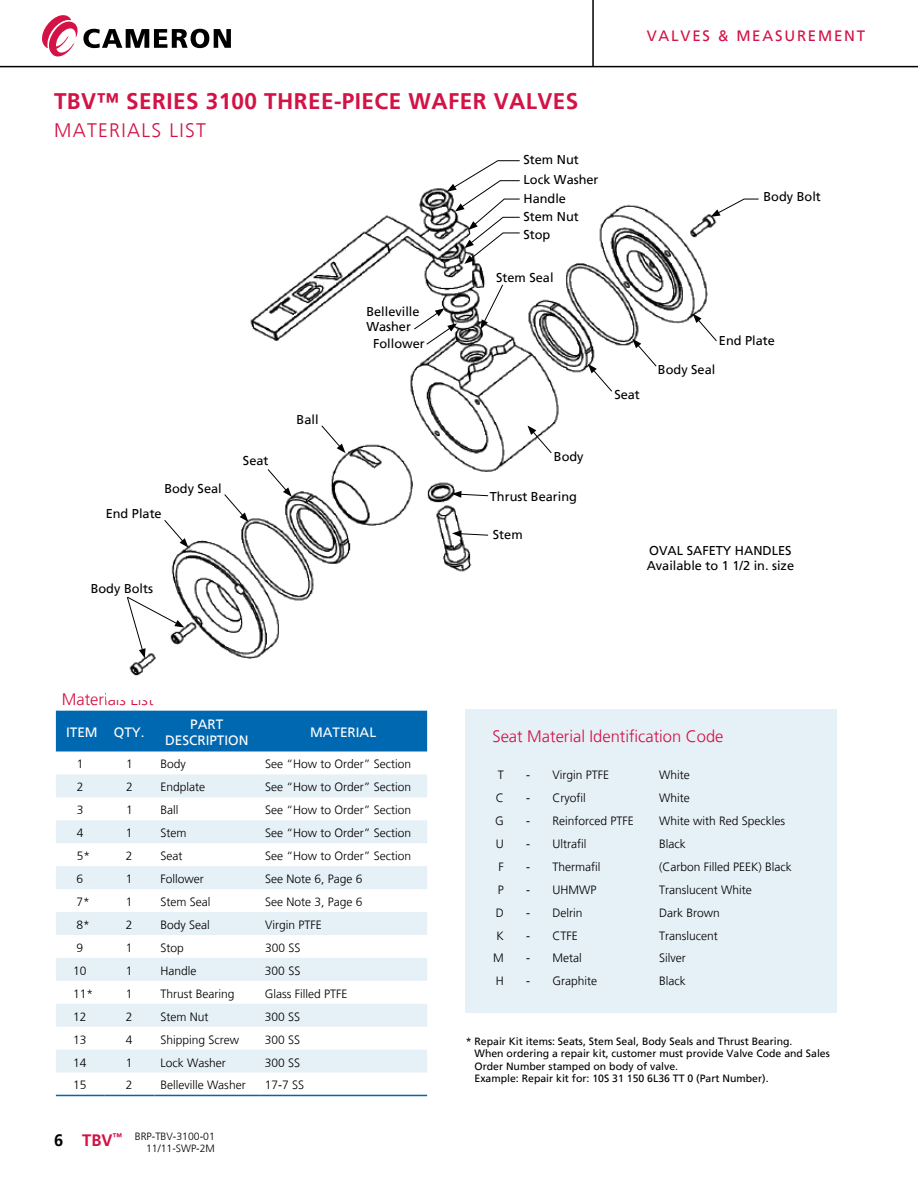
<style>
.page{position:relative;width:918px;height:1188px;background:#fff}
.page>*{position:absolute;margin:0;border:0;box-sizing:border-box;transform-origin:0 0}
.t1{font:700 22.5px "Frutiger";letter-spacing:.02em;color:#d31245}
.t2{font:300 19.5px "Frutiger";letter-spacing:.07em;color:#d31245}
.t3{font:300 16.5px "Frutiger";color:#d31245}
.t4{font:700 16.5px "Frutiger";color:#d31245}
.t5{font:700 16.5px "Frutiger";color:#000}
.t6{font:15px "Frutiger Roman";letter-spacing:.12em;color:#d31245}
.t7{font:13.5px/16.2px "Frutiger Roman";color:#fff;text-align:center}
.t8{font:12.75px/15.3px "Frutiger Roman";color:#000}
.t9{font:300 12px "Frutiger";color:#000}
.t10{font:10.5px/12.6px "Frutiger Roman";color:#000}
.t11{font:300 10.5px/12.6px "Frutiger";color:#000;text-align:right}
</style>
<div class="page">
<hr style="left:0;top:66px;width:918px;height:1px;background:#000">
<hr style="left:592px;top:0;width:2px;height:67px;background:#000">
<svg style="left:42px;top:15px;width:189px;height:42px"></svg>
<div style="left:466px;top:709px;width:371px;height:303px;background:#e6f0f7"></div>
<div style="left:56px;top:711px;width:371px;height:40px;background:#0067b1"></div>
<svg style="left:56px;top:774px;width:371px;height:299px;fill:#e6f0f7"></svg>
<hr style="left:56px;top:1095px;width:48px;height:1px;background:#0067b1">
<hr style="left:104px;top:1095px;width:51px;height:1px;background:#0067b1">
<hr style="left:155px;top:1095px;width:104px;height:1px;background:#0067b1">
<hr style="left:259px;top:1095px;width:168px;height:1px;background:#0067b1">
<img style="left:129px;top:188px;width:588px;height:488px">
<svg style="left:481px;top:284px;width:23px;height:45px"></svg>
<svg style="left:632px;top:339px;width:25px;height:28px"></svg>
<svg style="left:447px;top:160px;width:73px;height:104px"></svg>
<svg style="left:711px;top:198px;width:48px;height:19px"></svg>
<svg style="left:588px;top:364px;width:25px;height:28px"></svg>
<svg style="left:693px;top:314px;width:24px;height:28px"></svg>
<svg style="left:527px;top:425px;width:25px;height:29px"></svg>
<svg style="left:321px;top:425px;width:25px;height:28px"></svg>
<svg style="left:267px;top:468px;width:25px;height:29px"></svg>
<svg style="left:224px;top:494px;width:24px;height:28px"></svg>
<svg style="left:164px;top:519px;width:24px;height:29px"></svg>
<svg style="left:127px;top:596px;width:57px;height:62px"></svg>
<svg style="left:452px;top:530px;width:37px;height:7px"></svg>
<svg style="left:452px;top:491px;width:37px;height:7px"></svg>
<svg style="left:413px;top:308px;width:44px;height:37px"></svg>
<p class="t6" style="left:647px;top:27px;width:220px">VALVES &amp; MEASUREMENT</p>
<h1 class="t1" style="left:54px;top:88px;width:321px">TBV™ SERIES 3100 THREE-PIECE</h1>
<h1 class="t1" style="left:408px;top:88px;width:38px">WAFER</h1>
<h1 class="t1" style="left:494px;top:88px;width:31px">VALVES</h1>
<h2 class="t2" style="left:54px;top:119px;width:143px">Materials List</h2>
<p class="t8" style="left:164px;top:480px;width:59px">Body Seal</p>
<p class="t8" style="left:106px;top:506px;width:57px">End Plate</p>
<p class="t8" style="left:243px;top:453px;width:27px">Seat</p>
<p class="t8" style="left:91px;top:581px;width:64px">Body Bolts</p>
<p class="t8" style="left:297px;top:412px;width:23px">Ball</p>
<p class="t8" style="left:366px;top:304px;width:55px">Belleville<br>Washer</p>
<p class="t8" style="left:373px;top:336px;width:53px">Follower</p>
<p class="t8" style="left:524px;top:150px;width:77px;line-height:20px">Stem Nut<br>Lock Washer</p>
<p class="t8" style="left:524px;top:189px;width:57px;line-height:18.3px">Handle<br>Stem Nut<br>Stop</p>
<p class="t8" style="left:496px;top:270px;width:59px">Stem Seal</p>
<p class="t8" style="left:554px;top:449px;width:31px">Body</p>
<p class="t8" style="left:490px;top:489px;width:89px">Thrust Bearing</p>
<p class="t8" style="left:493px;top:527px;width:31px">Stem</p>
<p class="t8" style="left:763px;top:189px;width:59px">Body Bolt</p>
<p class="t8" style="left:719px;top:333px;width:57px">End Plate</p>
<p class="t8" style="left:614px;top:387px;width:27px">Seat</p>
<p class="t8" style="left:658px;top:361px;width:59px">Body Seal</p>
<p class="t8" style="left:647px;top:543px;width:149px">OVAL SAFETY HANDLES<br>Available to 1 1/2 in. size</p>
<h3 class="t3" style="left:62px;top:690px;width:93px">Materials List</h3>
<p class="t7" style="left:66px;top:724px;width:80px">ITEM QTY.</p>
<p class="t7" style="left:165px;top:716px;width:85px">PART<br>DESCRIPTION</p>
<p class="t7" style="left:310px;top:724px;width:68px">MATERIAL</p>
<p class="t9" style="left:77px;top:757px;width:8px">1</p>
<p class="t9" style="left:126px;top:757px;width:8px">1</p>
<p class="t9" style="left:161px;top:757px;width:27px">Body</p>
<p class="t9" style="left:265px;top:757px;width:148px">See “How to Order” Section</p>
<p class="t9" style="left:77px;top:780px;width:8px">2</p>
<p class="t9" style="left:126px;top:780px;width:8px">2</p>
<p class="t9" style="left:161px;top:780px;width:46px">Endplate</p>
<p class="t9" style="left:265px;top:780px;width:148px">See “How to Order” Section</p>
<p class="t9" style="left:77px;top:803px;width:8px">3</p>
<p class="t9" style="left:126px;top:803px;width:8px">1</p>
<p class="t9" style="left:160px;top:803px;width:19px">Ball</p>
<p class="t9" style="left:265px;top:803px;width:148px">See “How to Order” Section</p>
<p class="t9" style="left:77px;top:826px;width:8px">4</p>
<p class="t9" style="left:126px;top:826px;width:8px">1</p>
<p class="t9" style="left:160px;top:826px;width:27px">Stem</p>
<p class="t9" style="left:265px;top:826px;width:148px">See “How to Order” Section</p>
<p class="t9" style="left:77px;top:849px;width:15px">5*</p>
<p class="t9" style="left:126px;top:849px;width:8px">2</p>
<p class="t9" style="left:160px;top:849px;width:23px">Seat</p>
<p class="t9" style="left:265px;top:849px;width:148px">See “How to Order” Section</p>
<p class="t9" style="left:77px;top:872px;width:8px">6</p>
<p class="t9" style="left:126px;top:872px;width:8px">1</p>
<p class="t9" style="left:160px;top:872px;width:45px">Follower</p>
<p class="t9" style="left:265px;top:872px;width:99px">See Note 6, Page 6</p>
<p class="t9" style="left:77px;top:895px;width:15px">7*</p>
<p class="t9" style="left:126px;top:895px;width:8px">1</p>
<p class="t9" style="left:160px;top:895px;width:51px">Stem Seal</p>
<p class="t9" style="left:265px;top:895px;width:99px">See Note 3, Page 6</p>
<p class="t9" style="left:77px;top:918px;width:15px">8*</p>
<p class="t9" style="left:126px;top:918px;width:8px">2</p>
<p class="t9" style="left:160px;top:918px;width:51px">Body Seal</p>
<p class="t9" style="left:265px;top:918px;width:52px">Virgin PTFE</p>
<p class="t9" style="left:77px;top:941px;width:8px">9</p>
<p class="t9" style="left:126px;top:941px;width:8px">1</p>
<p class="t9" style="left:160px;top:941px;width:25px">Stop</p>
<p class="t9" style="left:265px;top:941px;width:37px">300 SS</p>
<p class="t9" style="left:73px;top:964px;width:15px">10</p>
<p class="t9" style="left:126px;top:964px;width:8px">1</p>
<p class="t9" style="left:160px;top:964px;width:38px">Handle</p>
<p class="t9" style="left:265px;top:964px;width:37px">300 SS</p>
<p class="t9" style="left:73px;top:987px;width:22px">11*</p>
<p class="t9" style="left:126px;top:987px;width:8px">1</p>
<p class="t9" style="left:160px;top:987px;width:76px">Thrust Bearing</p>
<p class="t9" style="left:265px;top:987px;width:78px">Glass Filled PTFE</p>
<p class="t9" style="left:73px;top:1010px;width:15px">12</p>
<p class="t9" style="left:126px;top:1010px;width:8px">2</p>
<p class="t9" style="left:160px;top:1010px;width:50px">Stem Nut</p>
<p class="t9" style="left:265px;top:1010px;width:37px">300 SS</p>
<p class="t9" style="left:73px;top:1033px;width:15px">13</p>
<p class="t9" style="left:126px;top:1033px;width:8px">4</p>
<p class="t9" style="left:160px;top:1033px;width:80px">Shipping Screw</p>
<p class="t9" style="left:265px;top:1033px;width:37px">300 SS</p>
<p class="t9" style="left:73px;top:1056px;width:15px">14</p>
<p class="t9" style="left:126px;top:1056px;width:8px">1</p>
<p class="t9" style="left:160px;top:1056px;width:67px">Lock Washer</p>
<p class="t9" style="left:265px;top:1056px;width:37px">300 SS</p>
<p class="t9" style="left:73px;top:1079px;width:15px">15</p>
<p class="t9" style="left:126px;top:1079px;width:8px">2</p>
<p class="t9" style="left:160px;top:1079px;width:87px">Belleville Washer</p>
<p class="t9" style="left:265px;top:1079px;width:41px">17-7 SS</p>
<h3 class="t5" style="left:54px;top:1130px;width:11px">6</h3>
<h3 class="t4" style="left:82px;top:1130px;width:41px">TBV<sup>™</sup></h3>
<p class="t11" style="left:135px;top:1130px;width:81px">BRP-TBV-3100-01<br>11/11-SWP-2M</p>
<h3 class="t3" style="left:492px;top:727px;width:232px">Seat Material Identification Code</h3>
<p class="t9" style="left:498px;top:768px;width:7px">T</p>
<p class="t9" style="left:526px;top:768px;width:78px">- Virgin PTFE</p>
<p class="t9" style="left:659px;top:768px;width:32px">White</p>
<p class="t9" style="left:496px;top:791px;width:8px">C</p>
<p class="t9" style="left:526px;top:791px;width:61px">- Cryofil</p>
<p class="t9" style="left:659px;top:791px;width:32px">White</p>
<p class="t9" style="left:495px;top:814px;width:10px">G</p>
<p class="t9" style="left:526px;top:814px;width:103px">- Reinforced PTFE</p>
<p class="t9" style="left:659px;top:814px;width:128px">White with Red Speckles</p>
<p class="t9" style="left:496px;top:837px;width:8px">U</p>
<p class="t9" style="left:526px;top:837px;width:62px">- U ltrafil</p>
<p class="t9" style="left:659px;top:837px;width:28px">Black</p>
<p class="t9" style="left:498px;top:860px;width:5px">F</p>
<p class="t9" style="left:526px;top:860px;width:76px">- Thermafil</p>
<p class="t9" style="left:659px;top:860px;width:134px">(Carbon Filled PEE K) Black</p>
<p class="t9" style="left:498px;top:883px;width:7px">P</p>
<p class="t9" style="left:526px;top:883px;width:72px">- UH MWP</p>
<p class="t9" style="left:659px;top:883px;width:94px">Translucent White</p>
<p class="t9" style="left:496px;top:906px;width:10px">D</p>
<p class="t9" style="left:526px;top:906px;width:58px">- Delrin</p>
<p class="t9" style="left:659px;top:906px;width:62px">Dark Brown</p>
<p class="t9" style="left:496px;top:929px;width:9px">K</p>
<p class="t9" style="left:526px;top:929px;width:47px">- CTFE</p>
<p class="t9" style="left:659px;top:929px;width:60px">Translucent</p>
<p class="t9" style="left:493px;top:952px;width:12px">M</p>
<p class="t9" style="left:526px;top:952px;width:57px">- Metal</p>
<p class="t9" style="left:659px;top:952px;width:28px">Silver</p>
<p class="t9" style="left:496px;top:974px;width:7px">H</p>
<p class="t9" style="left:526px;top:974px;width:73px">- Graphite</p>
<p class="t9" style="left:659px;top:974px;width:28px">Black</p>
<p class="t10" style="left:475px;top:1035px;width:357px;text-indent:-9px">* Repair Kit items: Seats, Stem Seal, Body Seals and Thrust Bearing.<br>When ordering a repair kit, customer must provide Valve Code and Sales Order Number stamped on body of valve.<br>Example: Repair kit for: 10S 31 150 6L36 TT 0 (Part Number).</p>
</div>
